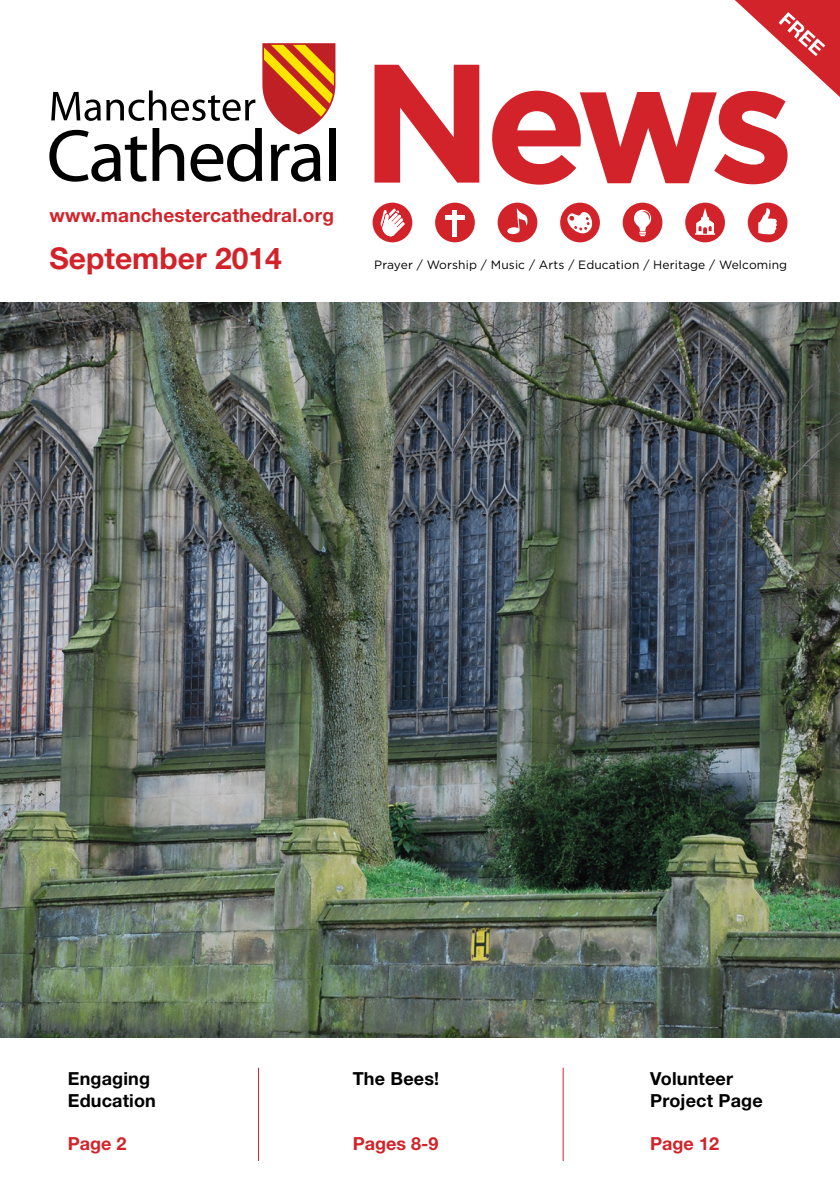
<style>
.page{position:relative;width:840px;height:1191px;background:#fff}
.page>*{position:absolute;margin:0;border:0;box-sizing:border-box;transform-origin:0 0}
.t1{font:700 168.4px "Gotham";color:#d2232a}
.t2{font:700 30px "Helvetica Neue";color:#d2232a}
.t3{font:700 19px "Helvetica Neue";letter-spacing:.01em;color:#d2232a}
.t4{font:700 18px/21.6px "Helvetica Neue";letter-spacing:.01em;color:#000}
.t5{font:700 18px "Helvetica Neue";color:#d2232a}
.t6{font:12px "Gotham";letter-spacing:.01em;color:#000}
</style>
<div class="page">
<img style="left:0;top:302px;width:839px;height:735px">
<svg style="left:735px;top:0;width:104px;height:96px"></svg>
<div style="left:372px;top:203px;width:40px;height:39px;background:#d2232a;border-radius:50%"></div>
<svg style="left:380px;top:208px;width:24px;height:29px"></svg>
<div style="left:435px;top:203px;width:39px;height:39px;background:#d2232a;border-radius:50%"></div>
<div style="left:452px;top:209px;width:5px;height:27px;background:#fff"></div>
<div style="left:445px;top:215px;width:19px;height:5px;background:#fff"></div>
<div style="left:497px;top:203px;width:40px;height:39px;background:#d2232a;border-radius:50%"></div>
<svg style="left:507px;top:208px;width:21px;height:26px"></svg>
<div style="left:560px;top:203px;width:39px;height:39px;background:#d2232a;border-radius:50%"></div>
<svg style="left:560px;top:212px;width:33px;height:31px"></svg>
<div style="left:622px;top:203px;width:40px;height:39px;background:#d2232a;border-radius:50%"></div>
<svg style="left:634px;top:210px;width:16px;height:26px"></svg>
<div style="left:684px;top:203px;width:40px;height:39px;background:#d2232a;border-radius:50%"></div>
<svg style="left:695px;top:208px;width:19px;height:27px"></svg>
<div style="left:747px;top:203px;width:40px;height:39px;background:#d2232a;border-radius:50%"></div>
<svg style="left:758px;top:208px;width:18px;height:27px"></svg>
<svg style="left:49px;top:43px;width:286px;height:139px"></svg>
<div style="left:329px;top:128px;width:6px;height:53px;background:#000"></div>
<hr style="left:562px;top:1067px;width:1px;height:94px;background:#d2232a">
<hr style="left:258px;top:1067px;width:1px;height:94px;background:#d2232a">
<h3 class="t3" style="left:49px;top:203px;width:286px">www.manchestercathedral.org</h3>
<h2 class="t2" style="left:49px;top:240px;width:234px">September 2014</h2>
<h1 class="t1" style="left:360px;top:26px;width:435px">News</h1>
<p class="t6" style="left:374px;top:258px;width:414px">Prayer / Worship / Music / Arts / Education / Heritage / Welcoming</p>
<h3 class="t4" style="left:68px;top:1067px;width:90px">Engaging<br>Education</h3>
<h3 class="t5" style="left:68px;top:1132px;width:60px">Page 2</h3>
<h3 class="t4" style="left:352px;top:1067px;width:88px">The Bees!</h3>
<h3 class="t5" style="left:352px;top:1132px;width:87px">Pages 8-9</h3>
<h3 class="t4" style="left:650px;top:1067px;width:114px">Volunteer<br>Project Page</h3>
<h3 class="t5" style="left:650px;top:1132px;width:70px">Page 12</h3>
</div>
